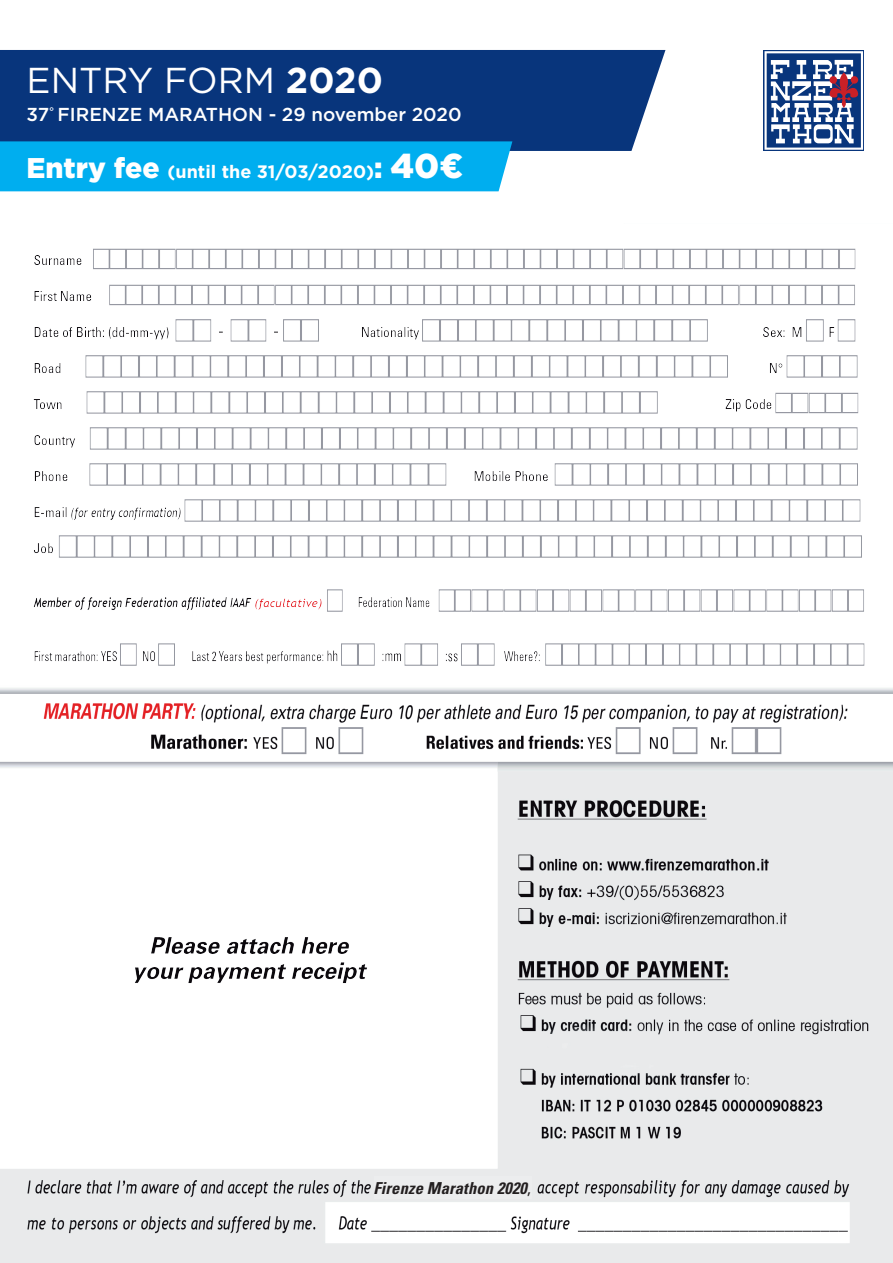
<style>
.page{position:relative;width:893px;height:1263px;background:#fff}
.page>*{position:absolute;margin:0;border:0;box-sizing:border-box;transform-origin:0 0}
.t1{font:36px "Gotham";color:#fff}
.t2{font:500 18.75px "Gotham";color:#fff}
.t3{font:700 18px "Gotham";color:#fff}
.t4{font:italic 700 condensed 16.5px "Univers";letter-spacing:.01em;color:#231f20}
.s1{font-weight:700}
.s2{font-weight:900;font-size:28.5px}
.s3{font-weight:900;font-size:34.5px}
.s4{font-weight:400;font-style:normal}
</style>
<div class="page">
<div style="left:0;top:50px;width:665px;height:101px;background:#08357c"></div>
<svg style="left:763px;top:50px;width:101px;height:101px"></svg>
<svg style="left:764px;top:51px;width:99px;height:99px"></svg>
<img style="left:0;top:248px;width:893px;height:1015px">
<div style="left:0;top:141px;width:512px;height:50px;background:#00aeef"></div>
<div style="left:374px;top:1177px;width:157px;height:22px;background:#ecedee"></div>
<div style="left:510px;top:825px;width:351px;height:26px;background:#e9eaeb"></div>
<h1 class="t1" style="left:27px;top:57px;width:358px">ENTRY FORM <span class="s1">2020</span></h1>
<p class="t2" style="left:27px;top:102px;width:437px">37<sup>°</sup> FIRENZE MARATHON - 29 november 2020</p>
<p class="t3" style="left:27px;top:160px;width:438px"><span class="s2">Entry fee</span> (until the 31/03/2020)<span class="s2">:</span> <span class="s3">40€</span></p>
<p class="t4" style="left:373px;top:1178px;width:159px">Firenze Marathon 2020<span class="s4">,</span></p>
</div>
